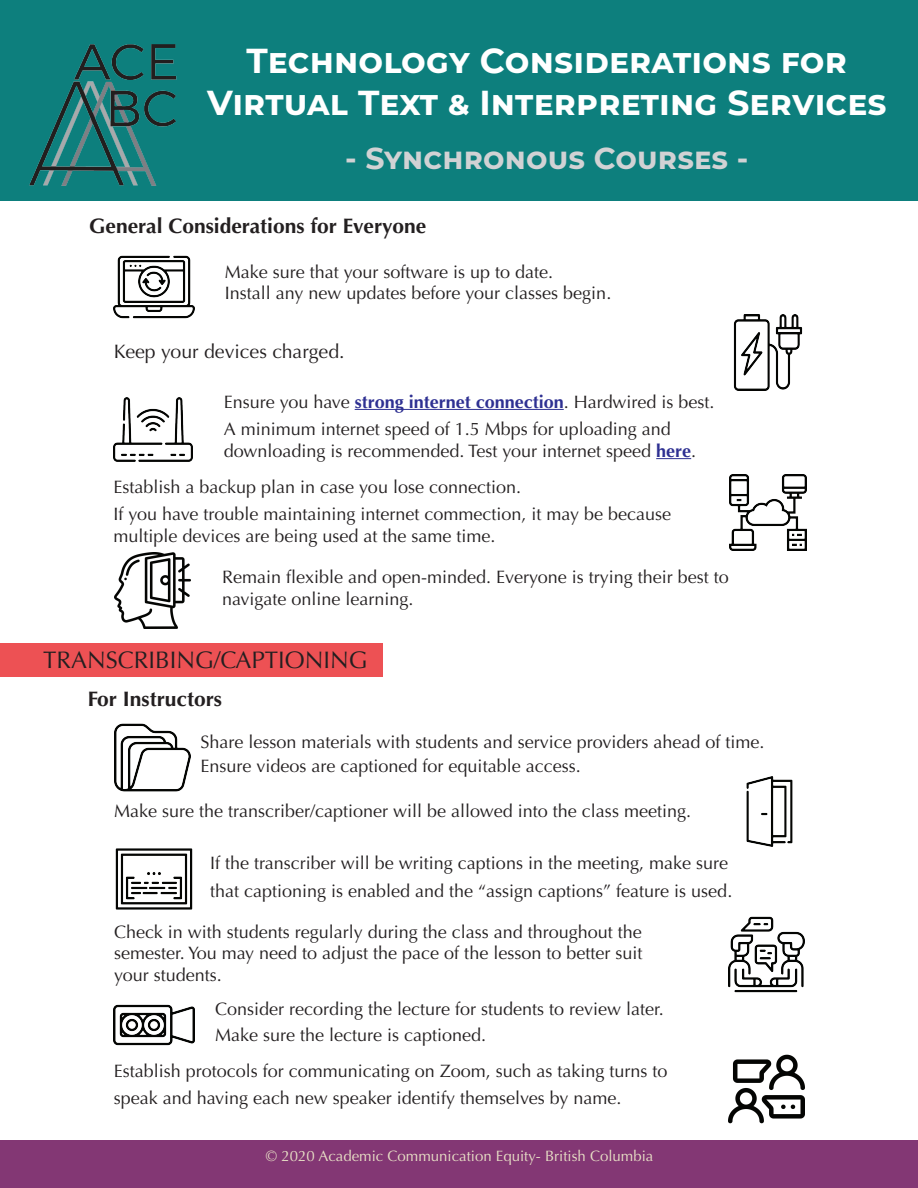
<style>
.page{position:relative;width:918px;height:1188px;background:#fff}
.page>*{position:absolute;margin:0;border:0;box-sizing:border-box;transform-origin:0 0}
.t1{font:700 34.5px/41.4px "Montserrat";letter-spacing:.005em;color:#fff;text-align:center}
.t2{font:700 30px "Montserrat";letter-spacing:.005em;color:#d1d2d4}
.t3{font:24px "Optima";color:#231f20}
.t4{font:700 21px "Optima";color:#231f20}
.t5{font:19.5px "Optima";color:#231f20}
.t6{font:18px/21.6px "Optima";color:#231f20}
.t7{font:15px "Optima";color:#e8e0c6}
.s1{font-weight:700;color:#2e3092}
</style>
<div class="page">
<div style="left:0;top:1140px;width:918px;height:48px;background:#833774"></div>
<div style="left:0;top:0;width:918px;height:200px;background:#0d7f7d"></div>
<img style="left:29px;top:44px;width:148px;height:142px">
<div style="left:0;top:643px;width:383px;height:34px;background:#ed5154"></div>
<img style="left:114px;top:255px;width:81px;height:64px">
<img style="left:733px;top:314px;width:70px;height:76px">
<img style="left:114px;top:397px;width:78px;height:65px">
<hr style="left:355px;top:409px;width:209px;height:1px;background:#2e3092">
<hr style="left:656px;top:458px;width:35px;height:1px;background:#2e3092">
<img style="left:746px;top:776px;width:47px;height:70px">
<img style="left:115px;top:848px;width:78px;height:62px">
<img style="left:114px;top:553px;width:76px;height:75px">
<img style="left:114px;top:723px;width:76px;height:69px">
<img style="left:114px;top:1004px;width:81px;height:42px">
<img style="left:729px;top:917px;width:75px;height:75px">
<img style="left:729px;top:1054px;width:75px;height:70px">
<img style="left:730px;top:474px;width:76px;height:76px">
<h1 class="t1" style="left:207px;top:39px;width:681px">TECHNOLOGY CONSIDERATIONS FOR<br>VIRTUAL TEXT &amp; INTERPRETING SERVICES</h1>
<h2 class="t2" style="left:345px;top:137px;width:405px">- SYNCHRONOUS COURSES -</h2>
<p class="t4" style="left:89px;top:214px;width:338px">General Considerations for Everyone</p>
<p class="t6" style="left:225px;top:261px;width:388px">Make sure that your software is up to date.<br>Install any new updates before your classes begin.</p>
<p class="t5" style="left:114px;top:340px;width:232px">Keep your devices charged.</p>
<p class="t6" style="left:224px;top:388px;width:492px;line-height:27.6px">Ensure you have <span class="s1">strong internet connection</span>. Hardwired is best.<br>A minimum internet speed of 1.5 Mbps for uploading and</p>
<p class="t6" style="left:224px;top:440px;width:474px">downloading is recommended. Test your internet speed <span class="s1">here</span>.</p>
<p class="t6" style="left:114px;top:473px;width:559px;line-height:27.6px">Establish a backup plan in case you lose connection.<br>If you have trouble maintaining internet commection, it may be because</p>
<p class="t6" style="left:114px;top:525px;width:384px">multiple devices are being used at the same time.</p>
<p class="t6" style="left:222px;top:566px;width:508px">Remain flexible and open-minded. Everyone is trying their best to navigate online learning.</p>
<h3 class="t3" style="left:43px;top:646px;width:326px">TRANSCRIBING/CAPTIONING</h3>
<p class="t4" style="left:88px;top:687px;width:136px">For Instructors</p>
<p class="t6" style="left:201px;top:729px;width:565px;line-height:24.6px">Share lesson materials with students and service providers ahead of time.<br>Ensure videos are captioned for equitable access.</p>
<p class="t6" style="left:114px;top:800px;width:578px">Make sure the transcriber/captioner will be allowed into the class meeting.</p>
<p class="t6" style="left:210px;top:849px;width:524px;line-height:27.6px">If the transcriber will be writing captions in the meeting, make sure that captioning is enabled and the “assign captions” feature is used.</p>
<p class="t6" style="left:114px;top:921px;width:530px;text-align:justify">Check in with students regularly during the class and throughout the semester. You may need to adjust the pace of the lesson to better suit your students.</p>
<p class="t6" style="left:215px;top:996px;width:450px;line-height:26.1px">Consider recording the lecture for students to review later.<br>Make sure the lecture is captioned.</p>
<p class="t6" style="left:114px;top:1057px;width:555px;line-height:27.6px">Establish protocols for communicating on Zoom, such as taking turns to speak and having each new speaker identify themselves by name.</p>
<p class="t7" style="left:266px;top:1148px;width:389px">© 2020 Academic Communication Equity- British Columbia</p>
</div>
